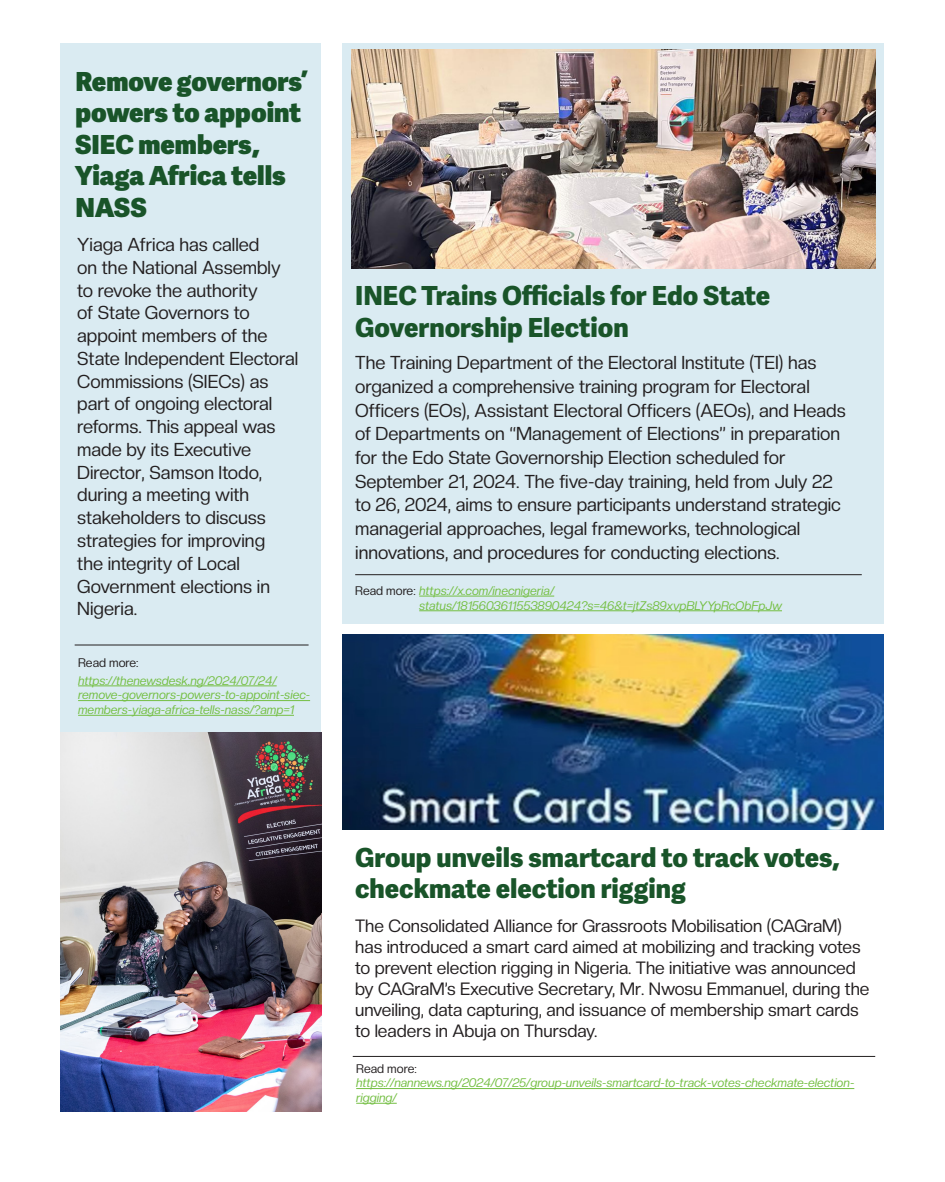
<style>
.page{position:relative;width:945px;height:1182px;background:#fff}
.page>*{position:absolute;margin:0;border:0;box-sizing:border-box;transform-origin:0 0}
.t1{font:800 26.25px/31.5px "Adelle Sans";color:#195429}
.t2{font:800 26.25px/31.5px "Adelle Sans";color:#195429}
.t3{font:18.38px/22.8px "Creato Display";color:#231f20}
.t4{font:17.5px/21px "Creato Display";color:#231f20}
.t5{font:italic 12.25px/14.7px "Creato Display";color:#74bf43}
.t6{font:12.25px "Creato Display";color:#231f20}
.s1{font-style:normal;color:#231f20}
</style>
<div class="page">
<div style="left:60px;top:43px;width:261px;height:1068px;background:#daebf2"></div>
<div style="left:343px;top:43px;width:541px;height:581px;background:#daebf2"></div>
<img style="left:60px;top:732px;width:261px;height:379px">
<img style="left:351px;top:50px;width:524px;height:219px">
<hr style="left:78px;top:685px;width:199px;height:1px;background:#74bf43">
<hr style="left:78px;top:700px;width:232px;height:1px;background:#74bf43">
<hr style="left:78px;top:715px;width:216px;height:1px;background:#74bf43">
<hr style="left:75px;top:644px;width:234px;height:1px;background:#231f20">
<img style="left:343px;top:634px;width:541px;height:195px">
<hr style="left:356px;top:1088px;width:498px;height:1px;background:#74bf43">
<hr style="left:356px;top:1102px;width:41px;height:1px;background:#74bf43">
<hr style="left:353px;top:1055px;width:522px;height:1px;background:#231f20">
<hr style="left:355px;top:574px;width:507px;height:1px;background:#231f20">
<hr style="left:419px;top:595px;width:135px;height:1px;background:#74bf43">
<hr style="left:419px;top:610px;width:363px;height:1px;background:#74bf43">
<p class="t2" style="left:75px;top:66px;width:234px">Remove governors’ powers to appoint<br>SIEC members,<br>Yiaga Africa tells<br>NASS</p>
<p class="t3" style="left:77px;top:233px;width:223px">Yiaga Africa has called<br>on the National Assembly to revoke the authority<br>of State Governors to appoint members of the<br>State Independent Electoral<br>Commissions (SIECs) as part of ongoing electoral reforms. This appeal was made by its Executive<br>Director, Samson Itodo, during a meeting with stakeholders to discuss strategies for improving<br>the integrity of Local<br>Government elections in<br>Nigeria.</p>
<p class="t6" style="left:78px;top:655px;width:62px">Read more:</p>
<p class="t5" style="left:78px;top:672px;width:233px">https://thenewsdesk.ng/2024/07/24/ remove-governors-powers-to-appoint-siec&shy;members-yiaga-africa-tells-nass/?amp=1</p>
<p class="t1" style="left:355px;top:280px;width:417px">INEC Trains Officials for Edo State<br>Governorship Election</p>
<p class="t3" style="left:355px;top:351px;width:492px;line-height:23.6px">The Training Department of the Electoral Institute (TEI) has organized a comprehensive training program for Electoral Officers (EOs), Assistant Electoral Officers (AEOs), and Heads of Departments on “Management of Elections” in preparation for the Edo State Governorship Election scheduled for September 21, 2024. The five-day training, held from July 22 to 26, 2024, aims to ensure participants understand strategic managerial approaches, legal frameworks, technological innovations, and procedures for conducting elections.</p>
<p class="t5" style="left:419px;top:583px;width:364px;text-indent:-64px"><span class="s1">Read more:</span> https://x.com/inecnigeria/ status/1815603611553890424?s=46&amp;t=jtZs89xvpBLYYpRcObFpJw</p>
<p class="t1" style="left:355px;top:841px;width:486px">Group unveils smartcard to track votes, checkmate election rigging</p>
<p class="t4" style="left:355px;top:914px;width:516px">The Consolidated Alliance for Grassroots Mobilisation (CAGraM) has introduced a smart card aimed at mobilizing and tracking votes to prevent election rigging in Nigeria. The initiative was announced by CAGraM’s Executive Secretary, Mr. Nwosu Emmanuel, during the unveiling, data capturing, and issuance of membership smart cards to leaders in Abuja on Thursday.</p>
<p class="t5" style="left:356px;top:1075px;width:500px">https://nannews.ng/2024/07/25/group-unveils-smartcard-to-track-votes-checkmate-election&shy;rigging/</p>
<p class="t6" style="left:356px;top:1060px;width:62px">Read more:</p>
</div>
